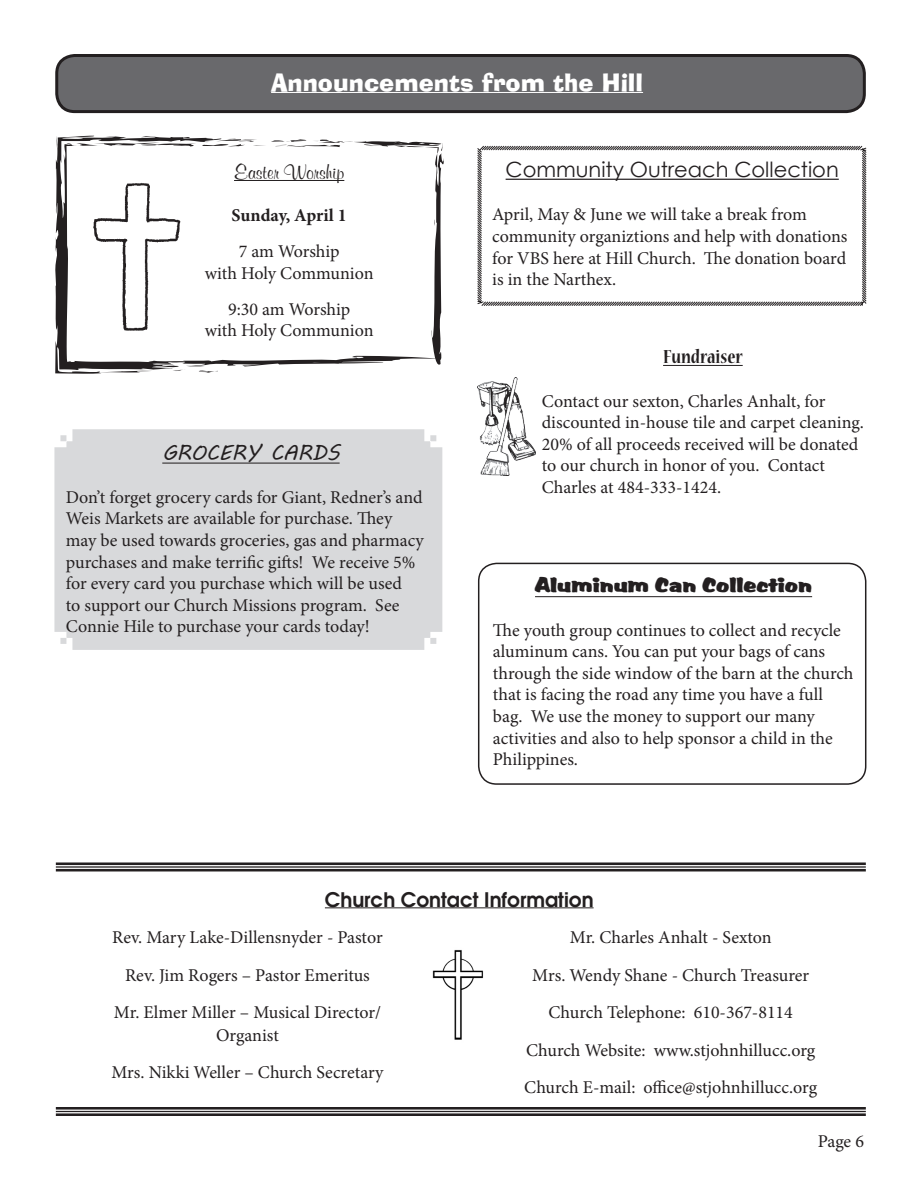
<style>
.page{position:relative;width:918px;height:1188px;background:#fff}
.page>*{position:absolute;margin:0;border:0;box-sizing:border-box;transform-origin:0 0}
.t1{font:24px "Alor Normal";color:#fff}
.t2{font:21px "Century Gothic";color:#231f20}
.t3{font:21px "Moderne Demi";color:#231f20}
.t4{font:21px "Market";color:#231f20}
.t5{font:700 21px "Murray Hill BT";color:#231f20}
.t6{font:21px "MV Boli";color:#231f20}
.t7{font:700 condensed 21px "Nueva Std";color:#231f20}
.t8{font:18px/21.6px "Minion Pro";letter-spacing:-.005em;color:#231f20}
.t9{font:700 18px "Minion Pro";color:#231f20}
</style>
<div class="page">
<div style="left:54px;top:429px;width:388px;height:221px;background:#d8d9db"></div>
<svg style="left:477px;top:145px;width:390px;height:161px"></svg>
<div style="left:57px;top:56px;width:807px;height:56px;background:#69696c;border-radius:18px"></div>
<div style="left:55px;top:54px;width:811px;height:59px;border:3px solid #231f20;border-radius:18px"></div>
<hr style="left:162px;top:463px;width:178px;height:1px;background:#231f20">
<hr style="left:271px;top:92px;width:372px;height:1px;background:#fff">
<hr style="left:506px;top:179px;width:333px;height:1px;background:#231f20">
<hr style="left:663px;top:365px;width:80px;height:1px;background:#231f20">
<img style="left:477px;top:377px;width:58px;height:99px">
<div style="left:478px;top:563px;width:388px;height:222px;border:2px solid #231f20;border-radius:18px"></div>
<hr style="left:535px;top:596px;width:277px;height:1px;background:#231f20">
<img style="left:432px;top:950px;width:51px;height:90px">
<hr style="left:325px;top:908px;width:269px;height:1px;background:#231f20">
<hr style="left:56px;top:862px;width:810px;height:3px;background:#231f20">
<hr style="left:56px;top:866px;width:810px;height:2px;background:#231f20">
<hr style="left:56px;top:869px;width:810px;height:2px;background:#231f20">
<hr style="left:56px;top:1107px;width:810px;height:3px;background:#231f20">
<hr style="left:56px;top:1111px;width:810px;height:1px;background:#231f20">
<hr style="left:56px;top:1113px;width:810px;height:3px;background:#231f20">
<svg style="left:55px;top:136px;width:152px;height:238px"></svg>
<svg style="left:74px;top:138px;width:370px;height:235px"></svg>
<p class="t1" style="left:271px;top:61px;width:373px">Announcements from the Hill</p>
<p class="t5" style="left:234px;top:159px;width:112px">Easter Worship</p>
<p class="t9" style="left:232px;top:203px;width:117px">Sunday, April 1</p>
<p class="t8" style="left:239px;top:241px;width:102px">7 am Worship</p>
<p class="t8" style="left:205px;top:262px;width:170px">with Holy Communion</p>
<p class="t8" style="left:228px;top:298px;width:124px">9:30 am Worship</p>
<p class="t8" style="left:205px;top:320px;width:170px">with Holy Communion</p>
<p class="t6" style="left:162px;top:438px;width:179px">GROCERY CARDS</p>
<p class="t8" style="left:66px;top:486px;width:360px">Don’t forget grocery cards for Giant, Redner’s and Weis Markets are available for purchase. They may be used towards groceries, gas and pharmacy purchases and make terrific gifts! We receive 5% for every card you purchase which will be used<br>to support our Church Missions program. See Connie Hile to purchase your cards today!</p>
<p class="t2" style="left:506px;top:155px;width:335px">Community Outreach Collection</p>
<p class="t8" style="left:492px;top:204px;width:357px">April, May &amp; June we will take a break from community organiztions and help with donations for VBS here at Hill Church. The donation board is in the Narthex.</p>
<p class="t7" style="left:663px;top:348px;width:81px">Fundraiser</p>
<p class="t8" style="left:542px;top:390px;width:324px">Contact our sexton, Charles Anhalt, for discounted in-house tile and carpet cleaning.<br>20% of all proceeds received will be donated to our church in honor of you. Contact Charles at 484-333-1424.</p>
<p class="t4" style="left:535px;top:573px;width:279px">Aluminum Can Collection</p>
<p class="t8" style="left:493px;top:619px;width:362px">The youth group continues to collect and recycle aluminum cans. You can put your bags of cans through the side window of the barn at the church that is facing the road any time you have a full bag. We use the money to support our many activities and also to help sponsor a child in the Philippines.</p>
<p class="t3" style="left:325px;top:887px;width:270px">Church Contact Information</p>
<p class="t8" style="left:570px;top:927px;width:203px">Mr. Charles Anhalt - Sexton</p>
<p class="t8" style="left:532px;top:964px;width:278px">Mrs. Wendy Shane - Church Treasurer</p>
<p class="t8" style="left:549px;top:1002px;width:246px">Church Telephone: 610-367-8114</p>
<p class="t8" style="left:526px;top:1039px;width:291px">Church Website: www.stjohnhillucc.org</p>
<p class="t8" style="left:524px;top:1077px;width:294px">Church E-mail: office@stjohnhillucc.org</p>
<p class="t8" style="left:112px;top:927px;width:272px">Rev. Mary Lake-Dillensnyder - Pastor</p>
<p class="t8" style="left:125px;top:964px;width:246px">Rev. Jim Rogers – Pastor Emeritus</p>
<p class="t8" style="left:114px;top:1002px;width:269px">Mr. Elmer Miller – Musical Director/</p>
<p class="t8" style="left:216px;top:1024px;width:64px">Organist</p>
<p class="t8" style="left:111px;top:1062px;width:274px">Mrs. Nikki Weller – Church Secretary</p>
<p class="t8" style="left:818px;top:1131px;width:48px">Page 6</p>
</div>
